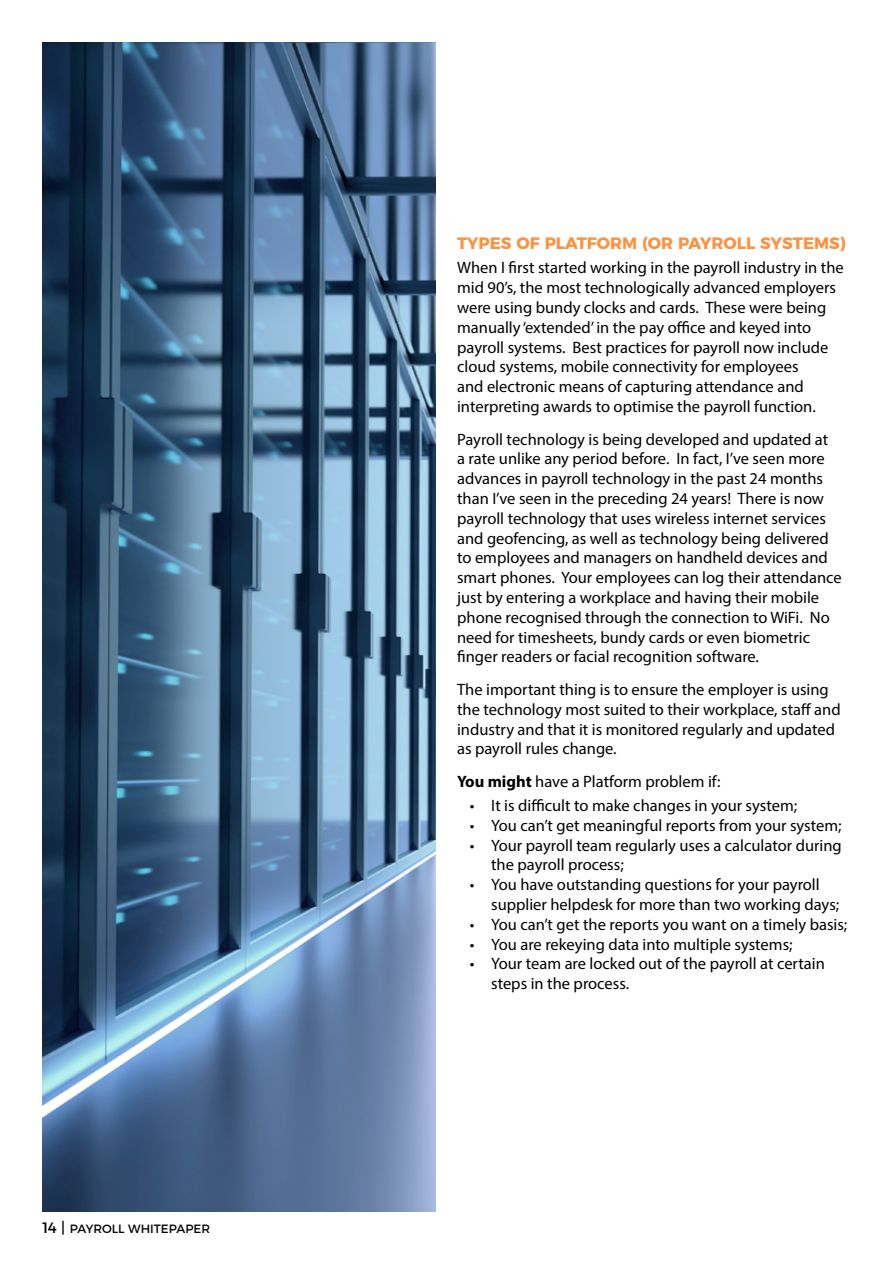
<style>
.page{position:relative;width:893px;height:1263px;background:#fff}
.page>*{position:absolute;margin:0;border:0;box-sizing:border-box;transform-origin:0 0}
.t1{font:16.5px/19.8px "Myriad Pro";color:#000}
.t2{font:700 16.5px "Montserrat";color:#fe913f}
.t3{font:12px "Montserrat";color:#000}
.s1{font-size:15px}
.s2{font-weight:700}
</style>
<div class="page">
<img style="left:43px;top:42px;width:393px;height:1170px">
<p class="t3" style="left:43px;top:1219px;width:169px"><span class="s1">14 |</span> PAYROLL WHITEPAPER</p>
<p class="t2" style="left:457px;top:230px;width:390px">TYPES OF PLATFORM (OR PAYROLL SYSTEMS)</p>
<p class="t1" style="left:457px;top:258px;width:388px">When I first started working in the payroll industry in the mid 90’s, the most technologically advanced employers were using bundy clocks and cards. These were being manually ‘extended’ in the pay office and keyed into payroll systems. Best practices for payroll now include cloud systems, mobile connectivity for employees<br>and electronic means of capturing attendance and interpreting awards to optimise the payroll function.</p>
<p class="t1" style="left:457px;top:429px;width:386px">Payroll technology is being developed and updated at<br>a rate unlike any period before. In fact, I’ve seen more advances in payroll technology in the past 24 months than I’ve seen in the preceding 24 years! There is now payroll technology that uses wireless internet services and geofencing, as well as technology being delivered to employees and managers on handheld devices and smart phones. Your employees can log their attendance just by entering a workplace and having their mobile phone recognised through the connection to WiFi. No need for timesheets, bundy cards or even biometric finger readers or facial recognition software.</p>
<p class="t1" style="left:457px;top:679px;width:385px">The important thing is to ensure the employer is using the technology most suited to their workplace, staff and industry and that it is monitored regularly and updated as payroll rules change.</p>
<p class="t1" style="left:457px;top:771px;width:265px"><span class="s2">You might</span> have a Platform problem if:</p>
<p class="t1" style="left:470px;top:795px;width:329px">• It is difficult to make changes in your system;</p>
<p class="t1" style="left:470px;top:815px;width:373px">• You can’t get meaningful reports from your system;</p>
<p class="t1" style="left:491px;top:835px;width:352px;text-indent:-21px">• Your payroll team regularly uses a calculator during the payroll process;</p>
<p class="t1" style="left:491px;top:874px;width:350px;text-indent:-21px">• You have outstanding questions for your payroll supplier helpdesk for more than two working days;</p>
<p class="t1" style="left:470px;top:914px;width:379px">• You can’t get the reports you want on a timely basis;</p>
<p class="t1" style="left:470px;top:934px;width:324px">• You are rekeying data into multiple systems;</p>
<p class="t1" style="left:491px;top:954px;width:335px;text-indent:-21px">• Your team are locked out of the payroll at certain steps in the process.</p>
</div>
